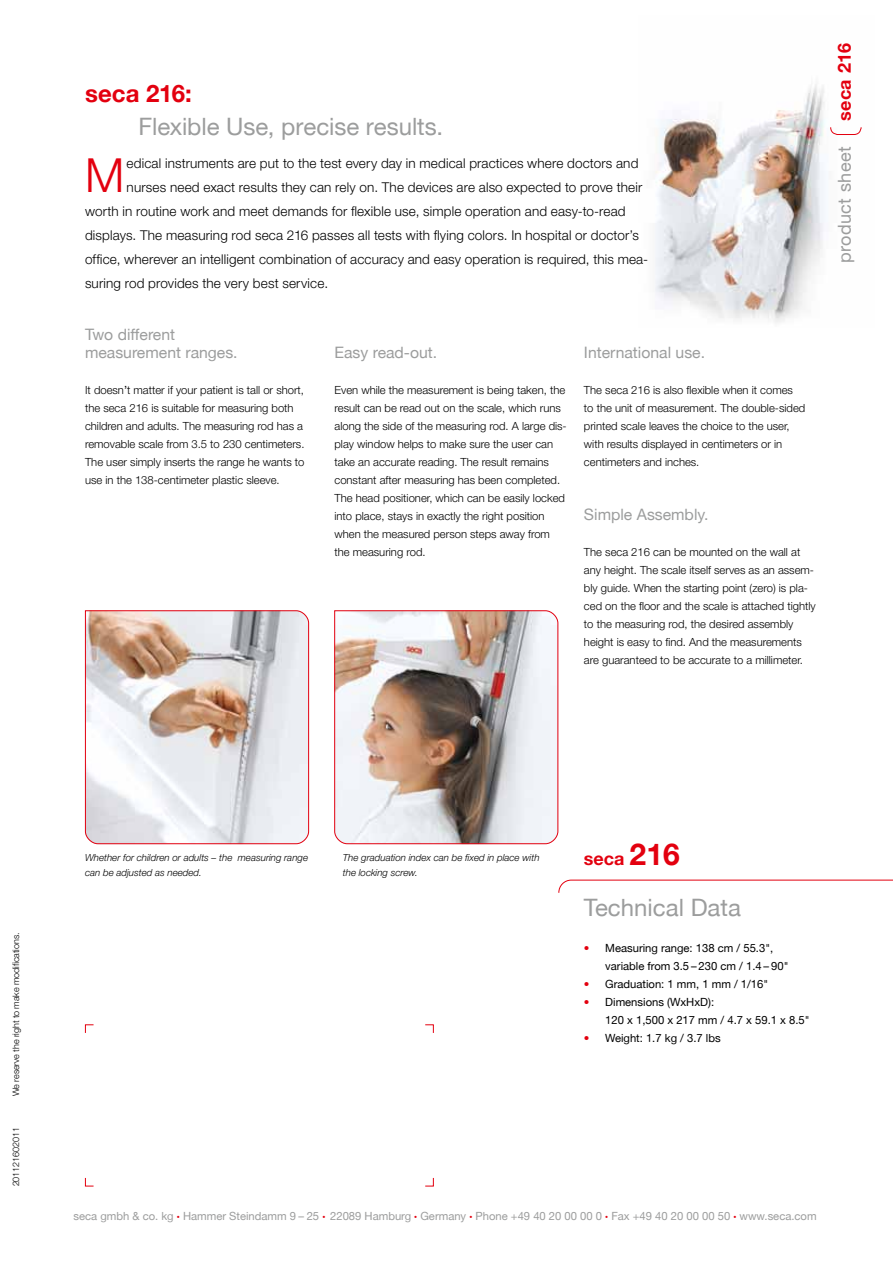
<style>
.page{position:relative;width:893px;height:1263px;background:#fff}
.page>*{position:absolute;margin:0;border:0;box-sizing:border-box;transform-origin:0 0}
.t1{font:300 47.1px "secaglobal";color:#e3000f}
.t2{font:24px "secaglobal";letter-spacing:-.005em;color:#9c9d9d}
.t3{font:700 24px "secaglobal";color:#e3000f}
.t4{font:18px "secaglobal";letter-spacing:.025em;color:#9c9d9d}
.t5{font:700 18px "secaglobal";letter-spacing:.025em;color:#e3000f}
.t6{font:700 18px "Helvetica Neue";color:#e3000f}
.t7{font:15.75px/18px "secaglobal";color:#9c9d9d}
.t8{font:300 13.5px "secaglobal";letter-spacing:.01em;color:#000}
.t9{font:300 11.25px/18px "secaglobal";color:#000}
.t10{font:11.25px/18px "secaglobal";color:#000}
.t11{font:11.25px "secaglobal";color:#9c9d9d}
.t12{font:italic 300 9.75px/15px "secaglobal";color:#000}
.t13{font:300 9px "secaglobal";letter-spacing:-.01em;color:#000}
.s1{font-weight:400}
.s2{font-family:"secaglobal";font-size:30px}
.s3{color:#e3000f}
.s4{font-size:6px;color:#e3000f}
</style>
<div class="page">
<img style="left:655px;top:84px;width:170px;height:239px">
<svg style="left:830px;top:127px;width:32px;height:8px"></svg>
<svg style="left:85px;top:1024px;width:9px;height:9px"></svg>
<svg style="left:85px;top:1177px;width:9px;height:10px"></svg>
<svg style="left:425px;top:1177px;width:9px;height:10px"></svg>
<svg style="left:425px;top:1024px;width:9px;height:9px"></svg>
<svg style="left:85px;top:610px;width:224px;height:234px"></svg>
<img style="left:334px;top:610px;width:225px;height:234px">
<svg style="left:558px;top:879px;width:335px;height:14px"></svg>
<h2 class="t3" style="left:85px;top:80px;width:108px">seca 216:</h2>
<h2 class="t2" style="left:139px;top:113px;width:306px">Flexible Use, precise results.</h2>
<h1 class="t1" style="left:85px;top:148px;width:41px">M</h1>
<p class="t8" style="left:127px;top:155px;width:513px">edical instruments are put to the test every day in medical practices where doctors and</p>
<p class="t8" style="left:127px;top:179px;width:517px">nurses need exact results they can rely on. The devices are also expected to prove their</p>
<p class="t8" style="left:85px;top:203px;width:542px">worth in routine work and meet demands for flexible use, simple operation and easy-to-read</p>
<p class="t8" style="left:85px;top:227px;width:555px">displays. The measuring rod seca 216 passes all tests with flying colors. In hospital or doctor’s</p>
<p class="t8" style="left:85px;top:251px;width:565px">office, wherever an intelligent combination of accuracy and easy operation is required, this mea-</p>
<p class="t8" style="left:85px;top:275px;width:245px">suring rod provides the very best service.</p>
<h3 class="t7" style="left:85px;top:326px;width:154px">Two different measurement ranges.</h3>
<p class="t9" style="left:85px;top:381px;width:221px">It doesn<span class="s1">’</span>t matter if your patient is tall or short, the seca 216 is suitable for measuring both children and adults. The measuring rod has a removable scale from 3.5 to 230 centimeters.<br>The user simply inserts the range he wants to use in the 138-centimeter plastic sleeve.</p>
<h3 class="t7" style="left:334px;top:344px;width:104px">Easy read-out.</h3>
<p class="t9" style="left:334px;top:381px;width:234px">Even while the measurement is being taken, the result can be read out on the scale, which runs along the side of the measuring rod. A large dis&shy;play window helps to make sure the user can take an accurate reading. The result remains constant after measuring has been completed.<br>The head positioner, which can be easily locked into place, stays in exactly the right position when the measured person steps away from the measuring rod.</p>
<h3 class="t7" style="left:584px;top:344px;width:123px">International use.</h3>
<p class="t9" style="left:584px;top:381px;width:223px">The seca 216 is also flexible when it comes to the unit of measurement. The double-sided printed scale leaves the choice to the user, with results displayed in centimeters or in centimeters and inches.</p>
<h3 class="t7" style="left:584px;top:506px;width:126px">Simple Assembly.</h3>
<p class="t9" style="left:584px;top:543px;width:233px">The seca 216 can be mounted on the wall at any height. The scale itself serves as an assem&shy;bly guide. When the starting point (zero) is pla&shy;ced on the floor and the scale is attached tightly to the measuring rod, the desired assembly height is easy to find. And the measurements are guaranteed to be accurate to a millimeter.</p>
<h3 class="t5" style="left:834px;top:121px;width:80px;rotate:-90deg">seca 216</h3>
<h3 class="t4" style="left:834px;top:263px;width:119px;rotate:-90deg">product sheet</h3>
<p class="t13" style="left:11px;top:1096px;width:165px;rotate:-90deg">We reserve the right to make modifications.</p>
<p class="t13" style="left:11px;top:1186px;width:61px;rotate:-90deg">201121602011</p>
<p class="t12" style="left:85px;top:850px;width:225px">Whether for children or adults – the measuring range can be adjusted as needed.</p>
<p class="t12" style="left:343px;top:850px;width:198px">The graduation index can be fixed in place with the locking screw.</p>
<h3 class="t6" style="left:584px;top:847px;width:97px">seca <span class="s2">216</span></h3>
<h2 class="t2" style="left:584px;top:894px;width:158px">Technical Data</h2>
<p class="t10" style="left:605px;top:939px;width:185px;text-indent:-21px"><span class="s3">•</span> Measuring range: 138 cm / 55.3", variable from 3.5 – 230 cm / 1.4 – 90"</p>
<p class="t10" style="left:584px;top:975px;width:186px"><span class="s3">•</span> Graduation: 1 mm, 1 mm / 1/16"</p>
<p class="t10" style="left:605px;top:993px;width:206px;text-indent:-21px"><span class="s3">•</span> Dimensions (WxHxD):<br>120 x 1,500 x 217 mm / 4.7 x 59.1 x 8.5"</p>
<p class="t10" style="left:584px;top:1029px;width:138px"><span class="s3">•</span> Weight: 1.7 kg / 3.7 lbs</p>
<p class="t11" style="left:73px;top:1210px;width:745px">seca gmbh &amp; co. kg <span class="s4">•</span> Hammer Steindamm 9 – 25 <span class="s4">•</span> 22089 Hamburg <span class="s4">•</span> Germany <span class="s4">•</span> Phone +49 40 20 00 00 0 <span class="s4">•</span> Fax +49 40 20 00 00 50 <span class="s4">•</span> www.seca.com</p>
</div>
